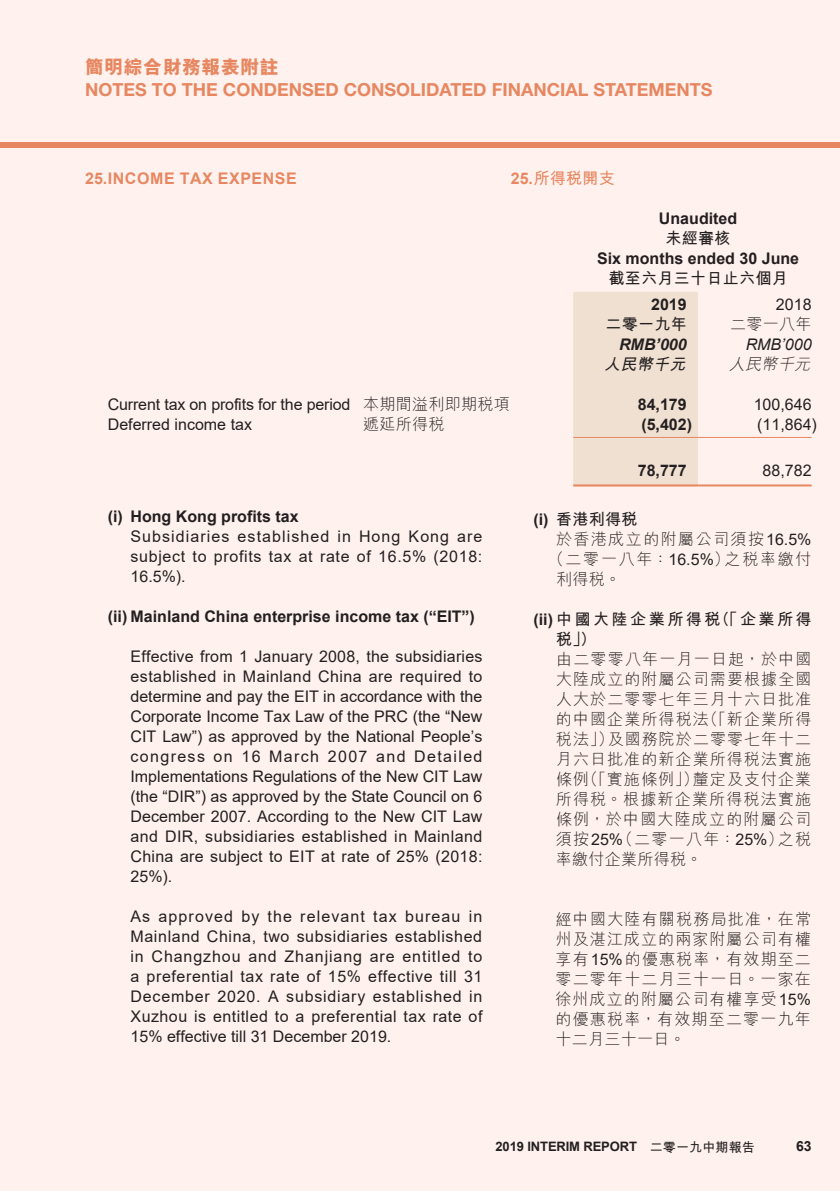
<style>
.page{position:relative;width:840px;height:1191px;background:#fff}
.page>*{position:absolute;margin:0;border:0;box-sizing:border-box;transform-origin:0 0}
.t1{font:800 19px "M Hei HK";letter-spacing:.02em;color:#e78761}
.t2{font:700 18px "Helvetica Neue LT Std";color:#e78761}
.t3{font:16px/20px "Arial";letter-spacing:.02em;color:#231f20;text-align:justify}
.t4{font:300 16px/20px "M Hei HK";letter-spacing:.075em;color:#231f20;text-align:justify}
.t5{font:700 16px "Arial";color:#231f20}
.t6{font:16px "Arial";letter-spacing:-.01em;color:#231f20}
.t7{font:700 16px "M Hei HK";letter-spacing:.02em;color:#231f20}
.t8{font:700 16px/20px "M Hei HK";letter-spacing:.155em;color:#231f20}
.t9{font:700 16px "Arial";color:#e78761}
.t10{font:300 16px "M Hei HK";letter-spacing:.105em;color:#231f20}
.t11{font:16px "Arial";color:#231f20}
.t12{font:700 16px "M Hei HK";letter-spacing:.02em;color:#e78761}
.t13{font:italic 700 16px "Arial";color:#231f20}
.t14{font:italic 16px "Arial";color:#231f20}
.t15{font:italic 700 16px "M Hei HK";color:#231f20}
.t16{font:italic 300 16px "M Hei HK";color:#231f20}
.t17{font:700 14px "Arial";color:#231f20}
.t18{font:700 13px "Arial";letter-spacing:-.01em;color:#231f20}
.s1{font-family:"Arial"}
.s2{font-family:"M Hei HK";font-weight:300}
.s3{font-family:"Arial";font-weight:400}
.s4{font-family:"M Hei HK"}
</style>
<div class="page">
<div style="left:0;top:0;width:839px;height:1191px;background:#fff2ee"></div>
<div style="left:0;top:142px;width:839px;height:5px;background:#e78761"></div>
<div style="left:573px;top:292px;width:124px;height:192px;background:#f0e0d1"></div>
<hr style="left:573px;top:437px;width:124px;height:1px;background:#e78761">
<hr style="left:697px;top:437px;width:114px;height:1px;background:#e78761">
<hr style="left:573px;top:484px;width:124px;height:2px;background:#e78761">
<hr style="left:697px;top:484px;width:114px;height:2px;background:#e78761">
<p class="t1" style="left:85px;top:57px;width:195px">簡明綜合財務報表附註</p>
<p class="t2" style="left:85px;top:78px;width:628px">NOTES TO THE CONDENSED CONSOLIDATED FINANCIAL STATEMENTS</p>
<p class="t9" style="left:85px;top:167px;width:41px">25.Income</p>
<p class="t9" style="left:180px;top:167px;width:12px">tax</p>
<p class="t9" style="left:218px;top:167px;width:12px">expense</p>
<p class="t12" style="left:510px;top:167px;width:105px"><span class="s1">25.</span>所得稅開支</p>
<p class="t5" style="left:658px;top:207px;width:80px">Unaudited</p>
<p class="t7" style="left:665px;top:227px;width:66px">未經審核</p>
<p class="t5" style="left:596px;top:247px;width:203px">Six months ended 30 June</p>
<p class="t7" style="left:608px;top:267px;width:181px">截至六月三十日止六個月</p>
<p class="t5" style="left:650px;top:293px;width:37px">2019</p>
<p class="t3" style="left:775px;top:294px;width:37px">2018</p>
<p class="t7" style="left:605px;top:312px;width:83px">二零一九年</p>
<p class="t4" style="left:729px;top:314px;width:83px">二零一八年</p>
<p class="t13" style="left:618px;top:333px;width:69px">RMB’000</p>
<p class="t14" style="left:745px;top:333px;width:67px">RMB’000</p>
<p class="t15" style="left:603px;top:352px;width:87px">人民幣千元</p>
<p class="t16" style="left:728px;top:356px;width:86px">人民幣千元</p>
<p class="t6" style="left:108px;top:393px;width:403px">Current tax on profits for the period <span class="s2">本期間溢利即期稅項</span></p>
<p class="t5" style="left:637px;top:393px;width:50px">84,179</p>
<p class="t3" style="left:753px;top:394px;width:59px">100,646</p>
<p class="t11" style="left:108px;top:413px;width:146px">Deferred income tax</p>
<p class="t4" style="left:363px;top:414px;width:83px">遞延所得稅</p>
<p class="t5" style="left:641px;top:413px;width:52px">(5,402)</p>
<p class="t3" style="left:756px;top:414px;width:61px">(11,864)</p>
<p class="t5" style="left:637px;top:459px;width:50px">78,777</p>
<p class="t3" style="left:762px;top:460px;width:50px">88,782</p>
<p class="t5" style="left:108px;top:505px;width:192px">(i) Hong Kong profits tax</p>
<p class="t3" style="left:130px;top:526px;width:353px">Subsidiaries established in Hong Kong are subject to profits tax at rate of 16.5% (2018:<br>16.5%).</p>
<p class="t5" style="left:108px;top:605px;width:368px">(ii) Mainland China enterprise income tax (“EIT”)</p>
<p class="t3" style="left:130px;top:646px;width:353px">Effective from 1 January 2008, the subsidiaries established in Mainland China are required to determine and pay the EIT in accordance with the Corporate Income Tax Law of the PRC (the “New CIT Law”) as approved by the National People’s congress on 16 March 2007 and Detailed Implementations Regulations of the New CIT Law (the “DIR”) as approved by the State Council on 6<br>December 2007. According to the New CIT Law and DIR, subsidiaries established in Mainland China are subject to EIT at rate of 25% (2018:<br>25%).</p>
<p class="t3" style="left:130px;top:906px;width:353px">As approved by the relevant tax bureau in Mainland China, two subsidiaries established in Changzhou and Zhanjiang are entitled to a preferential tax rate of 15% effective till 31<br>December 2020. A subsidiary established in Xuzhou is entitled to a preferential tax rate of 15% effective till 31 December 2019.</p>
<p class="t7" style="left:533px;top:507px;width:105px"><span class="s1">(i)</span> 香港利得稅</p>
<p class="t4" style="left:556px;top:528px;width:257px">於香港成立的附屬公司須按<span class="s3">16.5%</span></p>
<p class="t10" style="left:547px;top:550px;width:265px">（二零一八年：<span class="s3">16.5%</span>）之稅率繳付</p>
<p class="t4" style="left:556px;top:568px;width:66px">利得稅。</p>
<p class="t8" style="left:556px;top:607px;width:257px;text-indent:-23px"><span class="s1">(ii)</span>中國大陸企業所得稅（「企業所得稅」）</p>
<p class="t4" style="left:555px;top:648px;width:257px">由二零零八年一月一日起，於中國大陸成立的附屬公司需要根據全國人大於二零零七年三月十六日批准的中國企業所得稅法（「新企業所得稅法」）及國務院於二零零七年十二月六日批准的新企業所得稅法實施條例（「實施條例」）釐定及支付企業所得稅。根據新企業所得稅法實施條例，於中國大陸成立的附屬公司須按<span class="s3">25%</span>（二零一八年：<span class="s3">25%</span>）之稅率繳付企業所得稅。</p>
<p class="t4" style="left:555px;top:908px;width:257px">經中國大陸有關稅務局批准，在常州及湛江成立的兩家附屬公司有權享有<span class="s3">15%</span>的優惠稅率，有效期至二零二零年十二月三十一日。一家在徐州成立的附屬公司有權享受<span class="s3">15%</span>的優惠稅率，有效期至二零一九年十二月三十一日。</p>
<p class="t18" style="left:495px;top:1137px;width:261px">2019 INTERIM REPORT <span class="s4">二零一九中期報告</span></p>
<p class="t17" style="left:795px;top:1136px;width:17px">63</p>
</div>
